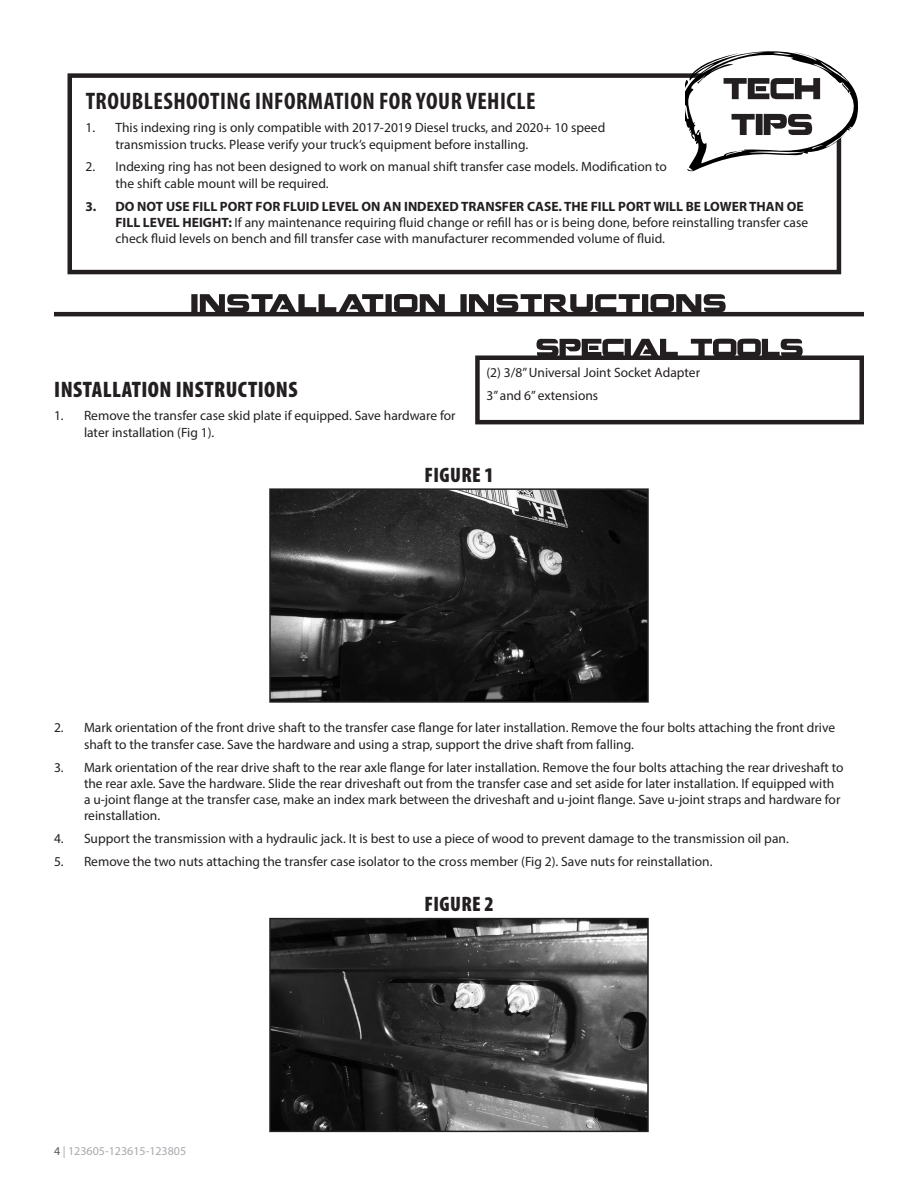
<style>
.page{position:relative;width:918px;height:1188px;background:#fff}
.page>*{position:absolute;margin:0;border:0;box-sizing:border-box;transform-origin:0 0}
.Headline{font:700 condensed 24px "Myriad Pro";letter-spacing:.02em;color:#231f20}
.Headline-2{font:900 condensed 22.5px "Myriad Pro";letter-spacing:.02em;color:#231f20}
.Photo-Caption{font:900 condensed 21px "Myriad Pro";letter-spacing:.02em;color:#231f20}
.t1{font:13.5px/16.2px "Myriad Pro";color:#231f20}
.t2{font:12px "Myriad Pro";color:#a8a9ad}
.s1{font-weight:700}
.s2{color:#57585a}
</style>
<div class="page">
<svg style="left:191px;top:294px;width:535px;height:18px"></svg>
<hr style="left:54px;top:312px;width:810px;height:4px;background:#231f20">
<img style="left:272px;top:491px;width:374px;height:209px">
<div style="left:269px;top:488px;width:380px;height:215px;border:2px solid #231f20"></div>
<img style="left:272px;top:921px;width:374px;height:208px">
<div style="left:269px;top:918px;width:380px;height:214px;border:2px solid #231f20"></div>
<div style="left:475px;top:355px;width:389px;height:69px;border:4px solid #231f20"></div>
<svg style="left:537px;top:339px;width:266px;height:18px"></svg>
<div style="left:68px;top:73px;width:773px;height:201px;border:4px solid #231f20"></div>
<svg style="left:686px;top:51px;width:172px;height:120px"></svg>
<p class="Headline" style="left:86px;top:86px;width:451px">TROUBLESHOOTING INFORMATION FOR YOUR VEHICLE</p>
<p class="t1" style="left:116px;top:119px;width:491px;text-indent:-30px">1. This indexing ring is only compatible with 2017-2019 Diesel trucks, and 2020+ 10 speed transmission trucks. Please verify your truck’s equipment before installing.</p>
<p class="t1" style="left:116px;top:159px;width:553px;text-indent:-30px">2. Indexing ring has not been designed to work on manual shift transfer case models. Modification to the shift cable mount will be required.</p>
<p class="t1" style="left:116px;top:198px;width:694px;text-indent:-30px"><span class="s1">3. DO NOT USE FILL PORT FOR FLUID LEVEL ON AN INDEXED TRANSFER CASE. THE FILL PORT WILL BE LOWER THAN OE<br>FILL LEVEL HEIGHT:</span> If any maintenance requiring fluid change or refill has or is being done, before reinstalling transfer case check fluid levels on bench and fill transfer case with manufacturer recommended volume of fluid.</p>
<p class="t1" style="left:486px;top:364px;width:215px">(2) 3/8” Universal Joint Socket Adapter</p>
<p class="t1" style="left:486px;top:387px;width:113px">3” and 6” extensions</p>
<p class="Headline-2" style="left:54px;top:376px;width:245px">INSTALLATION INSTRUCTIONS</p>
<p class="t1" style="left:84px;top:408px;width:373px;text-indent:-30px">1. Remove the transfer case skid plate if equipped. Save hardware for later installation (Fig 1).</p>
<p class="Photo-Caption" style="left:424px;top:462px;width:71px">FIGURE 1</p>
<p class="t1" style="left:84px;top:720px;width:753px;text-indent:-30px">2. Mark orientation of the front drive shaft to the transfer case flange for later installation. Remove the four bolts attaching the front drive shaft to the transfer case. Save the hardware and using a strap, support the drive shaft from falling.</p>
<p class="t1" style="left:84px;top:759px;width:761px;text-indent:-30px">3. Mark orientation of the rear drive shaft to the rear axle flange for later installation. Remove the four bolts attaching the rear driveshaft to the rear axle. Save the hardware. Slide the rear driveshaft out from the transfer case and set aside for later installation. If equipped with a u-joint flange at the transfer case, make an index mark between the driveshaft and u-joint flange. Save u-joint straps and hardware for reinstallation.</p>
<p class="t1" style="left:54px;top:830px;width:736px">4. Support the transmission with a hydraulic jack. It is best to use a piece of wood to prevent damage to the transmission oil pan.</p>
<p class="t1" style="left:54px;top:853px;width:660px">5. Remove the two nuts attaching the transfer case isolator to the cross member (Fig 2). Save nuts for reinstallation.</p>
<p class="Photo-Caption" style="left:424px;top:891px;width:71px">FIGURE 2</p>
<p class="t2" style="left:54px;top:1143px;width:134px"><span class="s2">4</span> | 123605-123615-123805</p>
</div>
